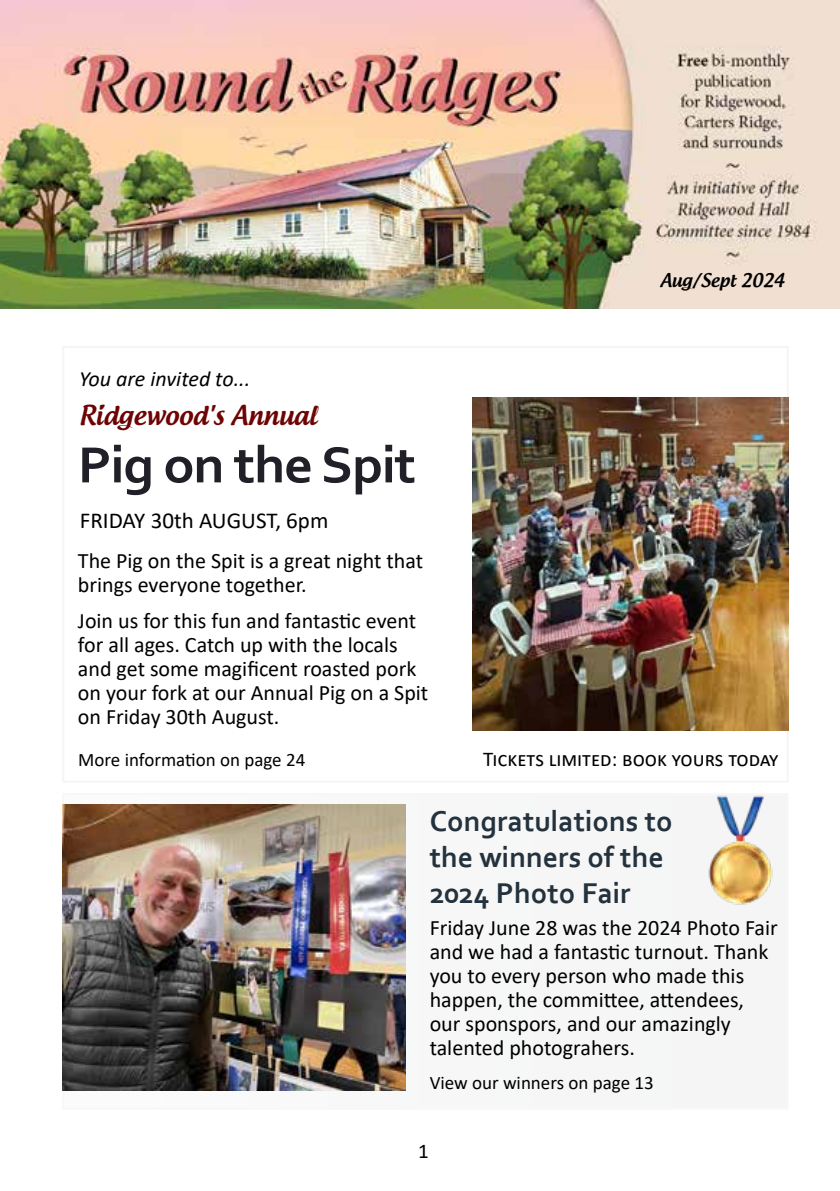
<style>
.page{position:relative;width:840px;height:1191px;background:#fff}
.page>*{position:absolute;margin:0;border:0;box-sizing:border-box;transform-origin:0 0}
.t1{font:700 53.2px "Corbel";letter-spacing:-.02em;color:#212028;scale:1.05 1}
.t2{font:700 30px/36px "Corbel";color:#24323d}
.t3{font:500 26px "Androgyne";color:#6e0303}
.t4{font:22.8px "Calibri";color:#000}
.t5{font:22px/24px "Calibri";color:#000}
.t6{font:italic 21.8px "Calibri";color:#000}
.t7{font:21px "Calibri";color:#000}
.t8{font:19px "Calibri";color:#000}
.t9{font:500 18px "Androgyne";color:#000}
</style>
<div class="page">
<div style="left:63px;top:794px;width:724px;height:314px;background:#f6f6f7"></div>
<img style="left:0;top:0;width:839px;height:308px">
<img style="left:62px;top:804px;width:343px;height:286px">
<img style="left:472px;top:398px;width:316px;height:332px">
<img style="left:708px;top:795px;width:65px;height:110px">
<p class="t6" style="left:79px;top:363px;width:172px">You are invited to...</p>
<p class="t3" style="left:79px;top:398px;width:239px">Ridgewood's Annual</p>
<h1 class="t1" style="left:78px;top:432px;width:323px">Pig on the Spit</h1>
<p class="t4" style="left:80px;top:505px;width:250px">FRIDAY 30th AUGUST, 6pm</p>
<p class="t5" style="left:78px;top:548px;width:346px">The Pig on the Spit is a great night that brings everyone together.</p>
<p class="t5" style="left:78px;top:608px;width:351px">Join us for this fun and fantastic event for all ages. Catch up with the locals and get some magificent roasted pork on your fork at our Annual Pig on a Spit on Friday 30th August.</p>
<p class="t9" style="left:660px;top:268px;width:126px">Aug/Sept 2024</p>
<p class="t8" style="left:78px;top:746px;width:228px">More information on page 24</p>
<p class="t7" style="left:482px;top:744px;width:297px">Tickets limited: book yours today</p>
<h2 class="t2" style="left:429px;top:802px;width:244px">Congratulations to the winners of the<br>2024 Photo Fair</h2>
<p class="t5" style="left:429px;top:915px;width:349px">Friday June 28 was the 2024 Photo Fair and we had a fantastic turnout. Thank you to every person who made this happen, the committee, attendees, our sponspors, and our amazingly talented photograhers.</p>
<p class="t8" style="left:429px;top:1069px;width:225px">View our winners on page 13</p>
<p class="t7" style="left:418px;top:1136px;width:12px">1</p>
</div>
